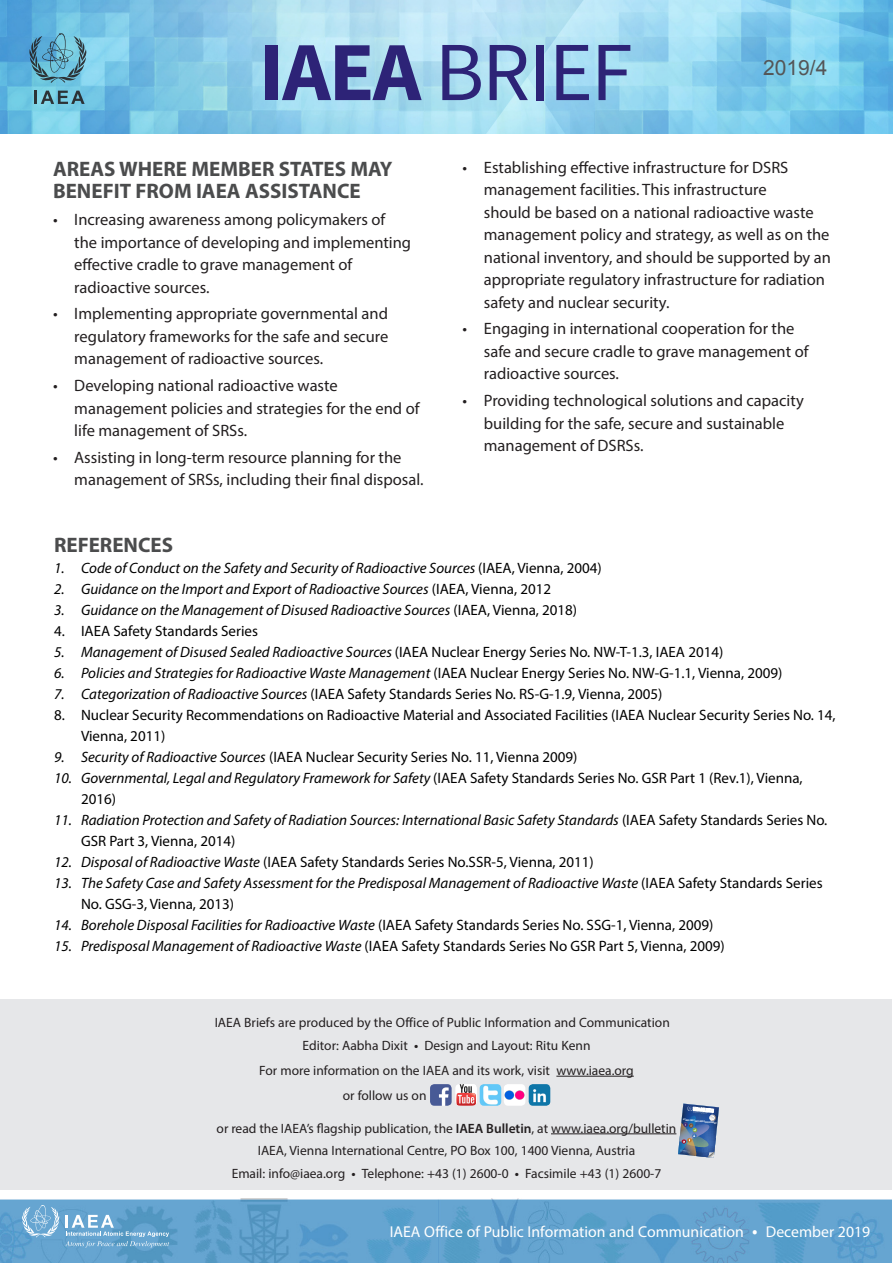
<style>
.page{position:relative;width:893px;height:1263px;background:#fff}
.page>*{position:absolute;margin:0;border:0;box-sizing:border-box;transform-origin:0 0}
.t1{font:84px "Source Sans Pro";letter-spacing:-.02em;color:#2d2377}
.Subhead_01{font:700 21px/22.5px "Myriad Pro";color:#4b4c4d}
.t2{font:21px "Arial";color:#545557}
.t3{font:16.5px/22.5px "Myriad Pro";color:#231f20}
.body{font:15.75px "Myriad Pro";color:#fff}
.t4{font:italic 15px/21px "Myriad Pro";color:#000}
.t5{font:15px/21px "Myriad Pro";color:#000}
.Body-01{font:13.5px/24.9px "Myriad Pro";color:#231f20}
.body-2{font:13.5px/22.5px "Myriad Pro";color:#231f20;text-align:center}
.Body_text{font:13.5px "Myriad Pro";color:#231f20}
.t6{font:700 condensed 2.55px "Myriad Pro";color:#fff}
.s1{font-weight:700}
.s2{font-style:normal}
.s3{font-style:italic}
.s4{font-weight:600}
.s5{font-family:"Source Sans Pro";font-size:18px}
</style>
<div class="page">
<img style="left:0;top:0;width:893px;height:134px">
<img style="left:0;top:1198px;width:891px;height:65px">
<svg style="left:22px;top:1205px;width:37px;height:32px"></svg>
<svg style="left:65px;top:1215px;width:104px;height:32px;background:#78afd3"></svg>
<div style="left:0;top:999px;width:891px;height:191px;background:#e6e7e9"></div>
<hr style="left:556px;top:1076px;width:78px;height:1px;background:#231f20">
<hr style="left:551px;top:1133px;width:125px;height:1px;background:#231f20">
<img style="left:430px;top:1084px;width:22px;height:22px">
<div style="left:455px;top:1084px;width:22px;height:22px;background:#f6f6f7;border-radius:4px"></div>
<img style="left:456px;top:1084px;width:20px;height:22px">
<img style="left:480px;top:1084px;width:21px;height:22px">
<img style="left:504px;top:1084px;width:21px;height:22px">
<img style="left:529px;top:1084px;width:21px;height:22px">
<svg style="left:29px;top:33px;width:57px;height:50px;background:#5da1ba"></svg>
<svg style="left:35px;top:91px;width:50px;height:13px"></svg>
<img style="left:678px;top:1103px;width:41px;height:55px">
<h1 class="t1" style="left:259px;top:20px;width:375px"><span class="s1">IAEA</span> BRIEF</h1>
<p class="t2" style="left:763px;top:54px;width:66px">2019/4</p>
<p class="Subhead_01" style="left:53px;top:157px;width:341px">AREAS WHERE MEMBER STATES MAY<br>BENEFIT FROM IAEA ASSISTANCE</p>
<p class="t3" style="left:74px;top:208px;width:338px;text-indent:-21px">• Increasing awareness among policymakers of the importance of developing and implementing effective cradle to grave management of radioactive sources.</p>
<p class="t3" style="left:74px;top:302px;width:315px;text-align:justify;text-indent:-21px">• Implementing appropriate governmental and regulatory frameworks for the safe and secure management of radioactive sources.</p>
<p class="t3" style="left:74px;top:374px;width:347px;text-indent:-21px">• Developing national radioactive waste management policies and strategies for the end of life management of SRSs.</p>
<p class="t3" style="left:74px;top:446px;width:351px;text-indent:-21px">• Assisting in long-term resource planning for the management of SRSs, including their final disposal.</p>
<p class="t3" style="left:484px;top:155px;width:349px;text-indent:-21px">• Establishing effective infrastructure for DSRS management facilities. This infrastructure<br>should be based on a national radioactive waste management policy and strategy, as well as on the national inventory, and should be supported by an appropriate regulatory infrastructure for radiation safety and nuclear security.</p>
<p class="t3" style="left:484px;top:317px;width:326px;text-indent:-21px">• Engaging in international cooperation for the safe and secure cradle to grave management of radioactive sources.</p>
<p class="t3" style="left:484px;top:389px;width:321px;text-indent:-21px">• Providing technological solutions and capacity building for the safe, secure and sustainable management of DSRSs.</p>
<p class="Subhead_01" style="left:54px;top:533px;width:121px">REFERENCES</p>
<p class="t4" style="left:54px;top:557px;width:549px">1. Code of Conduct on the Safety and Security of Radioactive Sources <span class="s2">(IAEA, Vienna, 2004)</span></p>
<p class="t4" style="left:54px;top:578px;width:499px">2. Guidance on the Import and Export of Radioactive Sources <span class="s2">(IAEA, Vienna, 2012</span></p>
<p class="t4" style="left:54px;top:599px;width:525px">3. Guidance on the Management of Disused Radioactive Sources <span class="s2">(IAEA, Vienna, 2018)</span></p>
<p class="t5" style="left:54px;top:620px;width:206px">4. IAEA Safety Standards Series</p>
<p class="t4" style="left:54px;top:641px;width:671px">5. Management of Disused Sealed Radioactive Sources <span class="s2">(IAEA Nuclear Energy Series No. NW-T-1.3, IAEA 2014)</span></p>
<p class="t4" style="left:54px;top:662px;width:730px">6. Policies and Strategies for Radioactive Waste Management <span class="s2">(IAEA Nuclear Energy Series No. NW-G-1.1, Vienna, 2009)</span></p>
<p class="t5" style="left:54px;top:683px;width:610px"><span class="s3">7. Categorization of Radioactive Sources</span> (IAEA Safety Standards Series No. RS-G-1.9, Vienna, 2005)</p>
<p class="t5" style="left:81px;top:704px;width:756px;text-indent:-27px">8. Nuclear Security Recommendations on Radioactive Material and Associated Facilities (IAEA Nuclear Security Series No. 14,<br>Vienna, 2011)</p>
<p class="t5" style="left:54px;top:746px;width:525px"><span class="s3">9. Security of Radioactive Sources</span> (IAEA Nuclear Security Series No. 11, Vienna 2009)</p>
<p class="t5" style="left:81px;top:767px;width:723px;text-indent:-27px"><span class="s3">10. Governmental, Legal and Regulatory Framework for Safety</span> (IAEA Safety Standards Series No. GSR Part 1 (Rev.1), Vienna,<br>2016)</p>
<p class="t4" style="left:81px;top:809px;width:748px;text-indent:-27px">11. Radiation Protection and Safety of Radiation Sources: International Basic Safety Standards <span class="s2">(IAEA Safety Standards Series No.<br>GSR Part 3, Vienna, 2014)</span></p>
<p class="t5" style="left:54px;top:851px;width:541px"><span class="s3">12. Disposal of Radioactive Waste</span> (IAEA Safety Standards Series No.SSR-5, Vienna, 2011)</p>
<p class="t4" style="left:81px;top:872px;width:743px;text-indent:-27px">13. The Safety Case and Safety Assessment for the Predisposal Management of Radioactive Waste <span class="s2">(IAEA Safety Standards Series<br>No. GSG-3, Vienna, 2013)</span></p>
<p class="t4" style="left:54px;top:914px;width:661px">14. Borehole Disposal Facilities for Radioactive Waste <span class="s2">(IAEA Safety Standards Series No. SSG-1, Vienna, 2009)</span></p>
<p class="t5" style="left:54px;top:935px;width:672px"><span class="s3">15. Predisposal Management of Radioactive Waste</span> (IAEA Safety Standards Series No GSR Part 5, Vienna, 2009)</p>
<p class="Body-01" style="left:215px;top:1010px;width:457px">IAEA Briefs are produced by the Office of Public Information and Communication</p>
<p class="Body-01" style="left:302px;top:1033px;width:290px">Editor: Aabha Dixit <span class="s4">•</span> Design and Layout: Ritu Kenn</p>
<p class="Body-01" style="left:343px;top:1058px;width:292px;text-indent:-83px">For more information on the IAEA and its work, visit www.iaea.org or follow us on</p>
<p class="Body_text" style="left:217px;top:1120px;width:461px">or read the IAEA’s flagship publication, the <span class="s4">IAEA Bulletin</span>, at www.iaea.org/bulletin</p>
<p class="body-2" style="left:232px;top:1139px;width:431px">IAEA, Vienna International Centre, PO Box 100, 1400 Vienna, Austria<br>Email: info@iaea.org <span class="s4">•</span> Telephone: +43 (1) 2600-0 <span class="s4">•</span> Facsimile +43 (1) 2600-7</p>
<p class="t6" style="left:683px;top:1118px;width:35px;rotate:6deg">ATOMS FOR PEACE AND DEVELOPMENT</p>
<p class="body" style="left:390px;top:1221px;width:482px">IAEA Office of Public Information and Communication <span class="s5">•</span> December 2019</p>
</div>
